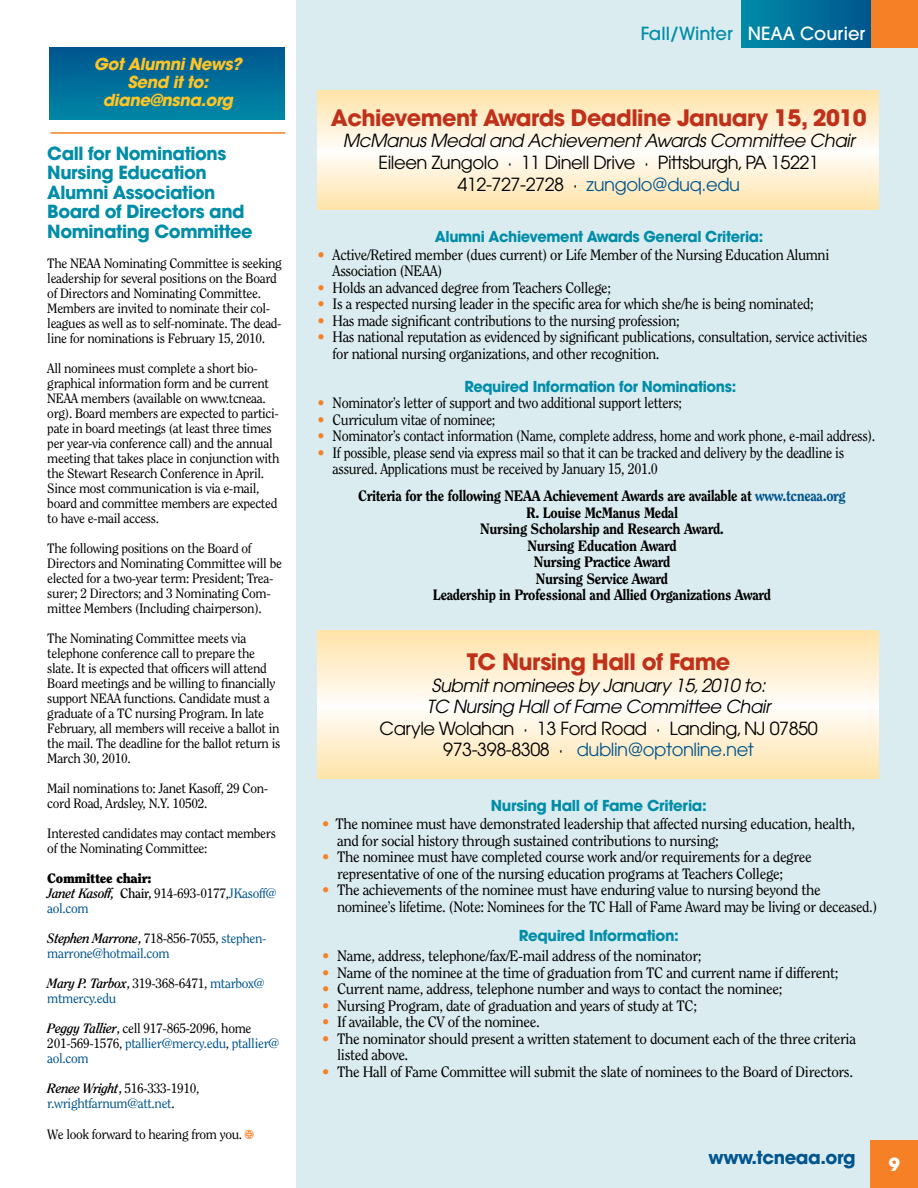
<style>
.page{position:relative;width:918px;height:1188px;background:#fff}
.page>*{position:absolute;margin:0;border:0;box-sizing:border-box;transform-origin:0 0}
.t1{font:700 22.5px "Avant Garde";letter-spacing:-.025em;color:#c0311a}
.t2{font:18px/21.6px "Avant Garde";letter-spacing:-.025em;color:#000;text-align:center}
.t3{font:italic 18px/21.6px "Avant Garde";letter-spacing:-.025em;color:#000}
.t4{font:700 18px/19.5px "Avant Garde";letter-spacing:-.025em;color:#008da8}
.t5{font:500 18px "Avant Garde";color:#008da8}
.t6{font:700 18px "Avant Garde";letter-spacing:-.025em;color:#00558f}
.t7{font:700 18px "Avant Garde";color:#fff}
.t8{font:italic 700 16.5px/18px "Avant Garde";letter-spacing:-.025em;color:#ffc425;text-align:center}
.t9{font:15px/16.5px "Clearface";letter-spacing:-.025em;color:#000}
.t10{font:15px/16.5px "Clearface";letter-spacing:-.025em;color:#000;scale:.94 1}
.t11{font:800 15px/16.5px "Clearface";letter-spacing:-.025em;color:#000;text-align:center}
.t12{font:700 15px "Avant Garde";letter-spacing:-.025em;color:#008da8}
.t13{font:13.5px/15px "Clearface";letter-spacing:-.025em;color:#000}
.t14{font:13.5px/15px "Clearface";letter-spacing:-.025em;color:#00558f}
.t15{font:900 13.5px/15px "Clearface";letter-spacing:-.025em;color:#000}
.s1{font-weight:700;font-style:italic}
.s2{font-weight:700}
.s3{font-weight:400}
.s4{font-weight:400;color:#00558f}
.s5{font-weight:700;font-style:italic;color:#000}
.s6{font-weight:700;color:#000}
.s7{color:#000}
.s8{color:#00558f}
.s9{color:#fff}
.s10{color:#f58025}
</style>
<div class="page">
<div style="left:296px;top:0;width:622px;height:1188px;background:#dbecf0"></div>
<svg style="left:318px;top:630px;width:560px;height:149px;background:#ffefd0"></svg>
<svg style="left:318px;top:90px;width:560px;height:120px;background:#ffefd0"></svg>
<div style="left:870px;top:0;width:48px;height:47px;background:#f58025"></div>
<div style="left:741px;top:0;width:130px;height:47px;background:linear-gradient(to right,#008ba8,#00558f)"></div>
<div style="left:871px;top:1141px;width:47px;height:47px;background:#f58025"></div>
<div style="left:50px;top:47px;width:235px;height:72px;background:linear-gradient(to bottom,#00568f,#0086a5)"></div>
<hr style="left:50px;top:132px;width:235px;height:2px;background:#f58025">
<p class="t8" style="left:94px;top:55px;width:150px">Got Alumni News?<br>Send it to: diane@nsna.org</p>
<h2 class="t4" style="left:47px;top:143px;width:207px">Call for Nominations<br>Nursing Education<br>Alumni Association<br>Board of Directors and<br>Nominating Committee</h2>
<p class="t13" style="left:47px;top:255px;width:236px">The NEAA Nominating Committee is seeking leadership for several positions on the Board of Directors and Nominating Committee.<br>Members are invited to nominate their col&shy;leagues as well as to self-nominate. The dead&shy;line for nominations is February 15, 2010.</p>
<p class="t13" style="left:47px;top:360px;width:234px">All nominees must complete a short bio&shy;graphical information form and be current NEAA members (available on www.tcneaa. org). Board members are expected to partici&shy;pate in board meetings (at least three times per year-via conference call) and the annual meeting that takes place in conjunction with the Stewart Research Conference in April.<br>Since most communication is via e-mail, board and committee members are expected to have e-mail access.</p>
<p class="t13" style="left:47px;top:540px;width:236px">The following positions on the Board of Directors and Nominating Committee will be elected for a two-year term: President; Trea&shy;surer; 2 Directors; and 3 Nominating Com&shy;mittee Members (Including chairperson).</p>
<p class="t13" style="left:47px;top:630px;width:234px">The Nominating Committee meets via telephone conference call to prepare the slate. It is expected that officers will attend Board meetings and be willing to financially support NEAA functions. Candidate must a graduate of a TC nursing Program. In late February, all members will receive a ballot in the mail. The deadline for the ballot return is March 30, 2010.</p>
<p class="t13" style="left:47px;top:780px;width:222px">Mail nominations to: Janet Kasoff, 29 Con&shy;cord Road, Ardsley, N.Y. 10502.</p>
<p class="t13" style="left:47px;top:825px;width:230px">Interested candidates may contact members of the Nominating Committee:</p>
<p class="t15" style="left:47px;top:870px;width:231px">Committee chair:<br><span class="s1">Janet Kasoff,</span> <span class="s2">Chair,</span> <span class="s3">914-693-0177,</span><span class="s4">JKasoff@ aol.com</span></p>
<p class="t14" style="left:47px;top:930px;width:221px"><span class="s5">Stephen Marrone</span><span class="s6">,</span> <span class="s7">718-856-7055,</span> stephen&shy;marrone@hotmail.com</p>
<p class="t14" style="left:47px;top:975px;width:219px"><span class="s5">Mary P. Tarbox</span><span class="s6">,</span> <span class="s7">319-368-6471,</span> mtarbox@ mtmercy.edu</p>
<p class="t13" style="left:47px;top:1020px;width:233px"><span class="s1">Peggy Tallier</span><span class="s2">,</span> cell 917-865-2096, home<br>201-569-1576, <span class="s8">ptallier@mercy.edu</span>, <span class="s8">ptallier@ aol.com</span></p>
<p class="t14" style="left:47px;top:1080px;width:154px"><span class="s5">Renee Wright</span><span class="s6">,</span> <span class="s7">516-333-1910, </span>r.wrightfarnum@att.net<span class="s7">.</span></p>
<p class="t13" style="left:47px;top:1126px;width:196px">We look forward to hearing from you.</p>
<h2 class="t5" style="left:641px;top:22px;width:226px">Fall/Winter <span class="s9">NEAA Courier</span></h2>
<h1 class="t1" style="left:331px;top:103px;width:537px">Achievement Awards Deadline January 15, 2010</h1>
<h2 class="t3" style="left:343px;top:130px;width:513px">McManus Medal and Achievement Awards Committee Chair</h2>
<h2 class="t2" style="left:379px;top:152px;width:442px">Eileen Zungolo · 11 Dinell Drive · Pittsburgh, PA 15221<br>412-727-2728 · <span class="s8">zungolo@duq.edu</span></h2>
<p class="t12" style="left:435px;top:227px;width:330px">Alumni Achievement Awards General Criteria:</p>
<p class="t9" style="left:333px;top:246px;width:498px;text-indent:-15px"><span class="s10">•</span> Active/Retired member (dues current) or Life Member of the Nursing Education Alumni<br>Association (NEAA)</p>
<p class="t9" style="left:318px;top:279px;width:295px"><span class="s10">•</span> Holds an advanced degree from Teachers College;</p>
<p class="t9" style="left:318px;top:296px;width:498px"><span class="s10">•</span> Is a respected nursing leader in the specific area for which she/he is being nominated;</p>
<p class="t9" style="left:318px;top:312px;width:364px"><span class="s10">•</span> Has made significant contributions to the nursing profession;</p>
<p class="t9" style="left:333px;top:329px;width:536px;text-indent:-15px"><span class="s10">•</span> Has national reputation as evidenced by significant publications, consultation, service activities for national nursing organizations, and other recognition.</p>
<p class="t10" style="left:318px;top:395px;width:389px"><span class="s10">•</span> Nominator’s letter of support and two additional support letters;</p>
<p class="t10" style="left:318px;top:411px;width:191px"><span class="s10">•</span> Curriculum vitae of nominee;</p>
<p class="t10" style="left:318px;top:428px;width:595px"><span class="s10">•</span> Nominator’s contact information (Name, complete address, home and work phone, e-mail address).</p>
<p class="t10" style="left:333px;top:444px;width:546px;text-indent:-15px"><span class="s10">•</span> If possible, please send via express mail so that it can be tracked and delivery by the deadline is assured. Applications must be received by January 15, 201.0</p>
<p class="t12" style="left:464px;top:377px;width:273px">Required Information for Nominations:</p>
<p class="t11" style="left:358px;top:487px;width:489px">Criteria for the following NEAA Achievement Awards are available at <span class="s8">www.tcneaa.org </span>R. Louise McManus Medal<br>Nursing Scholarship and Research Award.<br>Nursing Education Award<br>Nursing Practice Award<br>Nursing Service Award<br>Leadership in Professional and Allied Organizations Award</p>
<h1 class="t1" style="left:467px;top:647px;width:265px">TC Nursing Hall of Fame</h1>
<h2 class="t3" style="left:427px;top:674px;width:345px">Submit nominees by January 15, 2010 to:<br>TC Nursing Hall of Fame Committee Chair</h2>
<h2 class="t2" style="left:380px;top:717px;width:440px">Caryle Wolahan · 13 Ford Road · Landing, NJ 07850<br>973-398-8308 · <span class="s8">dublin@optonline.net</span></h2>
<p class="t12" style="left:491px;top:795px;width:217px">Nursing Hall of Fame Criteria:</p>
<p class="t9" style="left:337px;top:816px;width:520px;text-indent:-15px"><span class="s10">•</span> The nominee must have demonstrated leadership that affected nursing education, health, and for social history through sustained contributions to nursing;</p>
<p class="t9" style="left:337px;top:849px;width:476px;text-indent:-15px"><span class="s10">•</span> The nominee must have completed course work and/or requirements for a degree representative of one of the nursing education programs at Teachers College;</p>
<p class="t9" style="left:337px;top:882px;width:542px;text-indent:-15px"><span class="s10">•</span> The achievements of the nominee must have enduring value to nursing beyond the nominee’s lifetime. (Note: Nominees for the TC Hall of Fame Award may be living or deceased.)</p>
<p class="t9" style="left:322px;top:948px;width:381px"><span class="s10">•</span> Name, address, telephone/fax/E‑mail address of the nominator;</p>
<p class="t9" style="left:322px;top:964px;width:518px"><span class="s10">•</span> Name of the nominee at the time of graduation from TC and current name if different;</p>
<p class="t9" style="left:322px;top:981px;width:462px"><span class="s10">•</span> Current name, address, telephone number and ways to contact the nominee;</p>
<p class="t9" style="left:322px;top:997px;width:376px"><span class="s10">•</span> Nursing Program, date of graduation and years of study at TC;</p>
<p class="t9" style="left:322px;top:1014px;width:219px"><span class="s10">•</span> If available, the CV of the nominee.</p>
<p class="t9" style="left:337px;top:1030px;width:520px;text-indent:-15px"><span class="s10">•</span> The nominator should present a written statement to document each of the three criteria listed above.</p>
<p class="t9" style="left:322px;top:1063px;width:533px"><span class="s10">•</span> The Hall of Fame Committee will submit the slate of nominees to the Board of Directors.</p>
<p class="t12" style="left:519px;top:925px;width:162px">Required Information:</p>
<h2 class="t6" style="left:709px;top:1145px;width:149px">www.tcneaa.org</h2>
<h2 class="t7" style="left:889px;top:1153px;width:13px">9</h2>
</div>
